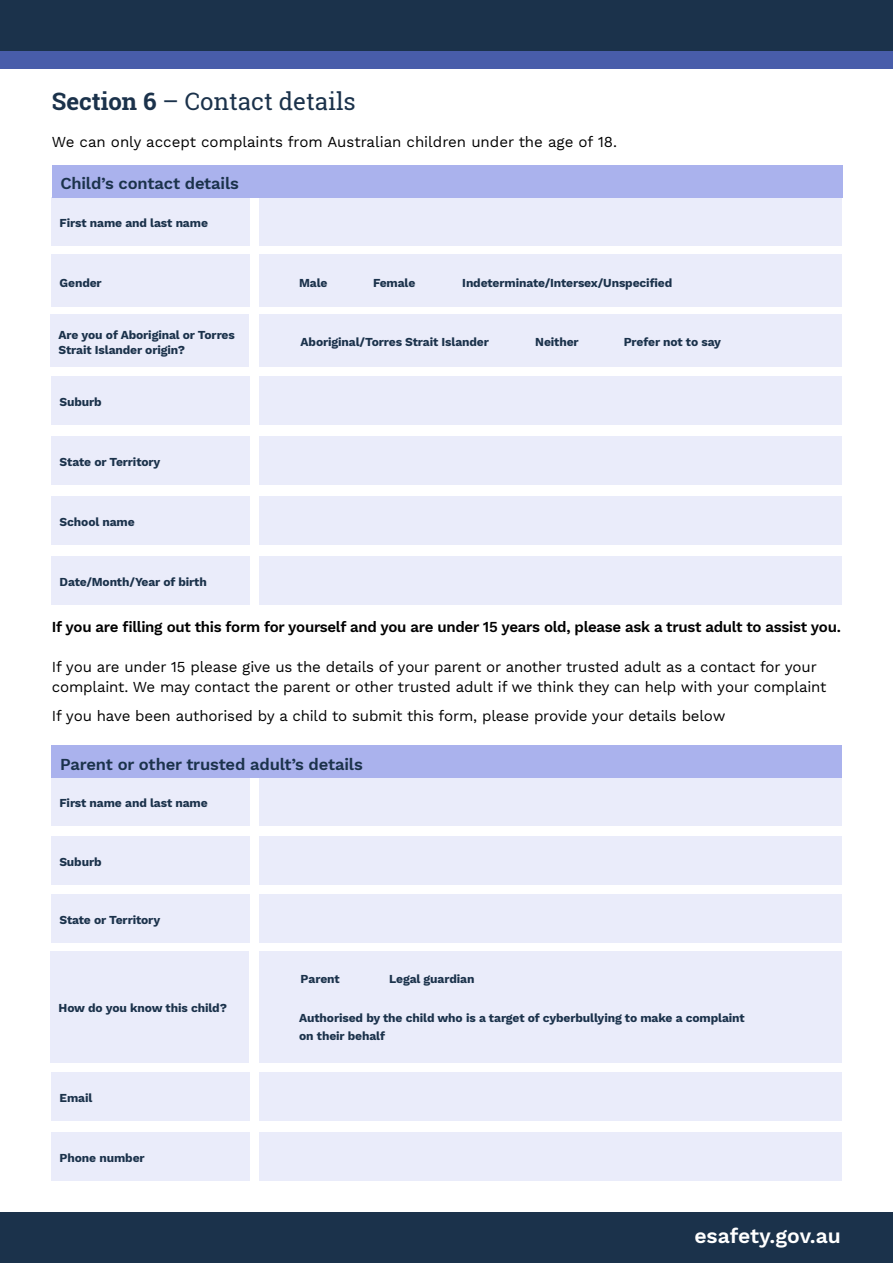
<style>
.page{position:relative;width:893px;height:1263px;background:#fff}
.page>*{position:absolute;margin:0;border:0;box-sizing:border-box;transform-origin:0 0}
.t1{font:24px "Roboto Slab";color:#1b324b}
.t2{font:600 21px "Work Sans";color:#fff}
.t3{font:600 16.5px "Work Sans";letter-spacing:-.01em;color:#1b324b}
.t4{font:15px/20.5px "Work Sans";letter-spacing:-.01em;color:#000}
.t5{font:600 15px "Work Sans";letter-spacing:-.02em;color:#000}
.t6{font:700 12px/14.4px "Work Sans";letter-spacing:-.01em;color:#1b324b}
.s1{font-weight:700}
</style>
<div class="page">
<div style="left:0;top:0;width:893px;height:52px;background:#1b324b"></div>
<div style="left:0;top:52px;width:893px;height:17px;background:#485daa"></div>
<div style="left:0;top:1212px;width:893px;height:51px;background:#1b324b"></div>
<div style="left:51px;top:197px;width:199px;height:48px;background:#eaecfa"></div>
<div style="left:260px;top:197px;width:582px;height:48px;background:#eaecfa"></div>
<div style="left:51px;top:778px;width:198px;height:48px;background:#eaecfa"></div>
<div style="left:259px;top:778px;width:583px;height:48px;background:#eaecfa"></div>
<div style="left:51px;top:377px;width:199px;height:48px;background:#eaecfa"></div>
<div style="left:260px;top:377px;width:582px;height:48px;background:#eaecfa"></div>
<div style="left:51px;top:836px;width:198px;height:48px;background:#eaecfa"></div>
<div style="left:259px;top:836px;width:583px;height:48px;background:#eaecfa"></div>
<div style="left:51px;top:436px;width:199px;height:49px;background:#eaecfa"></div>
<div style="left:260px;top:436px;width:582px;height:49px;background:#eaecfa"></div>
<div style="left:51px;top:894px;width:198px;height:48px;background:#eaecfa"></div>
<div style="left:259px;top:894px;width:583px;height:48px;background:#eaecfa"></div>
<div style="left:51px;top:496px;width:199px;height:48px;background:#eaecfa"></div>
<div style="left:260px;top:496px;width:582px;height:48px;background:#eaecfa"></div>
<div style="left:51px;top:1072px;width:199px;height:49px;background:#eaecfa"></div>
<div style="left:260px;top:1072px;width:582px;height:49px;background:#eaecfa"></div>
<div style="left:51px;top:556px;width:199px;height:48px;background:#eaecfa"></div>
<div style="left:260px;top:556px;width:582px;height:48px;background:#eaecfa"></div>
<div style="left:51px;top:1132px;width:199px;height:48px;background:#eaecfa"></div>
<div style="left:260px;top:1132px;width:582px;height:48px;background:#eaecfa"></div>
<div style="left:51px;top:255px;width:199px;height:52px;background:#eaecfa"></div>
<div style="left:260px;top:255px;width:582px;height:52px;background:#eaecfa"></div>
<div style="left:260px;top:315px;width:582px;height:52px;background:#eaecfa"></div>
<div style="left:50px;top:315px;width:199px;height:52px;background:#eaecfa"></div>
<div style="left:260px;top:951px;width:582px;height:111px;background:#eaecfa"></div>
<div style="left:50px;top:951px;width:199px;height:111px;background:#eaecfa"></div>
<div style="left:52px;top:165px;width:790px;height:32px;background:#aab2ed"></div>
<div style="left:52px;top:746px;width:790px;height:32px;background:#aab2ed"></div>
<h1 class="t1" style="left:52px;top:85px;width:306px"><span class="s1">Section 6</span> – Contact details</h1>
<p class="t4" style="left:52px;top:133px;width:567px">We can only accept complaints from Australian children under the age of 18.</p>
<h3 class="t3" style="left:60px;top:174px;width:180px">Child’s contact details</h3>
<p class="t6" style="left:60px;top:216px;width:150px">First name and last name</p>
<p class="t6" style="left:60px;top:276px;width:44px">Gender</p>
<p class="t6" style="left:299px;top:276px;width:30px">Male</p>
<p class="t6" style="left:373px;top:276px;width:44px">Female</p>
<p class="t6" style="left:462px;top:276px;width:211px">Indeterminate/Intersex/Unspecified</p>
<p class="t6" style="left:59px;top:329px;width:178px">Are you of Aboriginal or Torres<br>Strait Islander origin?</p>
<p class="t6" style="left:301px;top:336px;width:190px">Aboriginal/Torres Strait Islander</p>
<p class="t6" style="left:535px;top:336px;width:45px">Neither</p>
<p class="t6" style="left:624px;top:335px;width:99px">Prefer not to say</p>
<p class="t6" style="left:60px;top:396px;width:44px">Suburb</p>
<p class="t6" style="left:60px;top:455px;width:102px">State or Territory</p>
<p class="t6" style="left:60px;top:515px;width:77px">School name</p>
<p class="t6" style="left:60px;top:575px;width:149px">Date/Month/Year of birth</p>
<p class="t5" style="left:52px;top:618px;width:790px">If you are filling out this form for yourself and you are under 15 years old, please ask a trust adult to assist you.</p>
<p class="t4" style="left:52px;top:657px;width:776px">If you are under 15 please give us the details of your parent or another trusted adult as a contact for your complaint. We may contact the parent or other trusted adult if we think they can help with your complaint</p>
<p class="t4" style="left:52px;top:706px;width:675px">If you have been authorised by a child to submit this form, please provide your details below</p>
<h3 class="t3" style="left:60px;top:754px;width:304px">Parent or other trusted adult’s details</h3>
<p class="t6" style="left:59px;top:797px;width:150px">First name and last name</p>
<p class="t6" style="left:59px;top:855px;width:44px">Suburb</p>
<p class="t6" style="left:59px;top:913px;width:102px">State or Territory</p>
<p class="t6" style="left:59px;top:1002px;width:170px">How do you know this child?</p>
<p class="t6" style="left:60px;top:1091px;width:34px">Email</p>
<p class="t6" style="left:60px;top:1151px;width:87px">Phone number</p>
<p class="t6" style="left:301px;top:972px;width:41px">Parent</p>
<p class="t6" style="left:389px;top:972px;width:87px">Legal guardian</p>
<p class="t6" style="left:299px;top:1010px;width:447px;line-height:17.7px">Authorised by the child who is a target of cyberbullying to make a complaint on their behalf</p>
<h2 class="t2" style="left:694px;top:1224px;width:148px">esafety.gov.au</h2>
</div>
